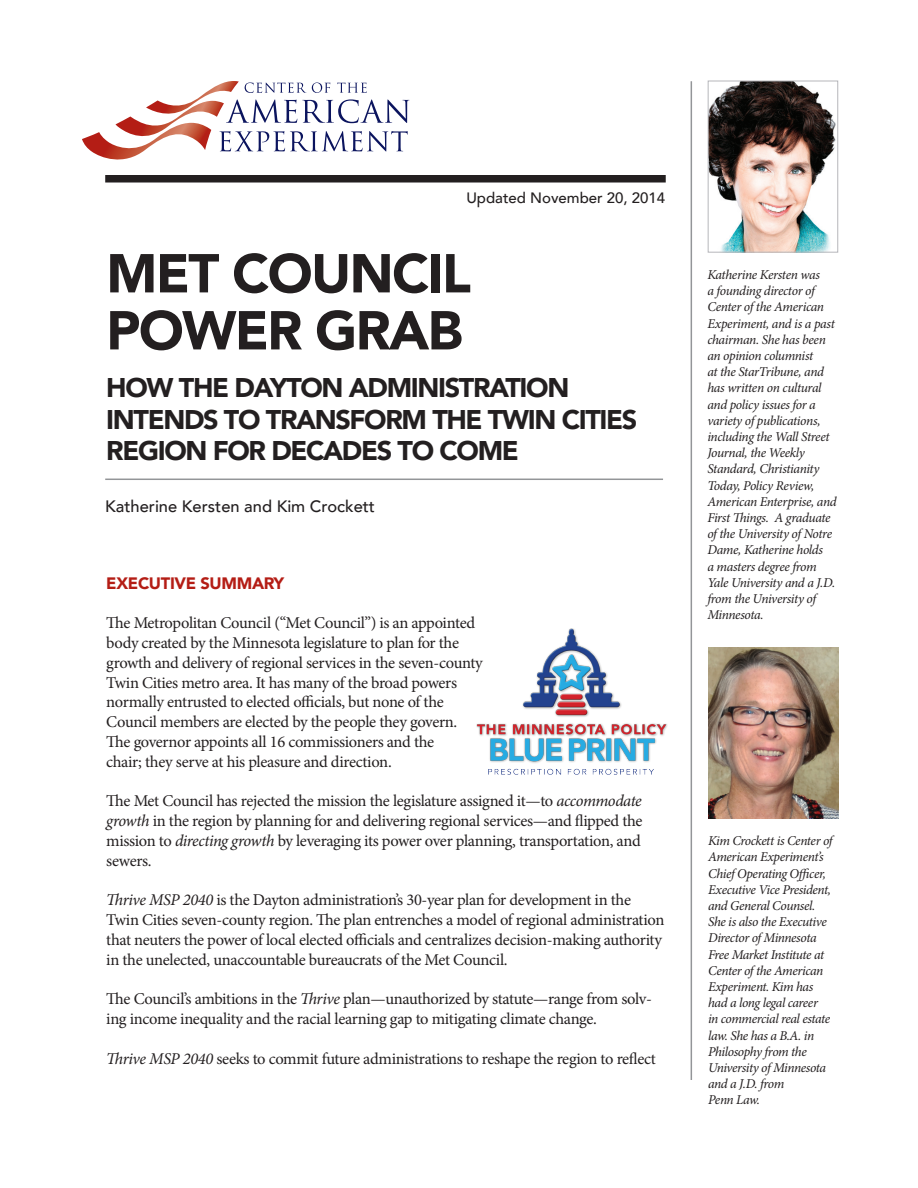
<style>
.page{position:relative;width:918px;height:1188px;background:#fff}
.page>*{position:absolute;margin:0;border:0;box-sizing:border-box;transform-origin:0 0}
.t1{font:900 54.15px/57px "Avenir";letter-spacing:-.03em;color:#231f20}
.t2{font:900 27px/31.5px "Avenir";letter-spacing:-.05em;color:#231f20}
.t3{font:16.5px/19.8px "Minion Pro";letter-spacing:-.02em;color:#231f20}
.t4{font:500 16.5px "Avenir";color:#231f20}
.t5{font:900 16.5px "Avenir";letter-spacing:-.02em;color:#b41d15}
.t6{font:500 15px "Avenir";color:#231f20}
.t7{font:italic 13.5px/16.2px "Minion Pro";letter-spacing:-.03em;color:#231f20}
.s1{font-style:italic}
</style>
<div class="page">
<svg style="left:82px;top:81px;width:327px;height:79px"></svg>
<hr style="left:691px;top:81px;width:1px;height:999px;background:#939598">
<div style="left:105px;top:175px;width:561px;height:8px;background:#231f20"></div>
<img style="left:476px;top:628px;width:191px;height:147px">
<img style="left:710px;top:83px;width:126px;height:168px">
<div style="left:708px;top:81px;width:130px;height:172px;border:1px solid #b6b7bb"></div>
<img style="left:709px;top:647px;width:129px;height:171px">
<hr style="left:105px;top:479px;width:558px;height:1px;background:#939598">
<p class="t6" style="left:466px;top:185px;width:200px">Updated November 20, 2014</p>
<h1 class="t1" style="left:106px;top:244px;width:366px">MET COUNCIL<br>POWER GRAB</h1>
<h2 class="t2" style="left:106px;top:372px;width:533px">HOW THE DAYTON ADMINISTRATION<br>INTENDS TO TRANSFORM THE TWIN CITIES<br>REGION FOR DECADES TO COME</h2>
<p class="t4" style="left:105px;top:492px;width:271px">Katherine Kersten and Kim Crockett</p>
<p class="t5" style="left:106px;top:569px;width:180px">EXECUTIVE SUMMARY</p>
<p class="t3" style="left:106px;top:613px;width:378px">The Metropolitan Council (“Met Council”) is an appointed body created by the Minnesota legislature to plan for the growth and delivery of regional services in the seven-county Twin Cities metro area. It has many of the broad powers normally entrusted to elected officials, but none of the Council members are elected by the people they govern.<br>The governor appoints all 16 commissioners and the<br>chair; they serve at his pleasure and direction.</p>
<p class="t3" style="left:106px;top:791px;width:538px;text-align:justify">The Met Council has rejected the mission the legislature assigned it—to <span class="s1">accommodate growth</span> in the region by planning for and delivering regional services—and flipped the mission to <span class="s1">directing growth</span> by leveraging its power over planning, transportation, and sewers.</p>
<p class="t3" style="left:106px;top:890px;width:560px"><span class="s1">Thrive MSP 2040</span> is the Dayton administration’s 30-year plan for development in the Twin Cities seven-county region. The plan entrenches a model of regional administration that neuters the power of local elected officials and centralizes decision-making authority in the unelected, unaccountable bureaucrats of the Met Council.</p>
<p class="t3" style="left:106px;top:989px;width:547px">The Council’s ambitions in the <span class="s1">Thrive</span> plan—unauthorized by statute—range from solv&shy;ing income inequality and the racial learning gap to mitigating climate change.</p>
<p class="t3" style="left:106px;top:1049px;width:551px"><span class="s1">Thrive MSP 2040</span> seeks to commit future administrations to reshape the region to reflect</p>
<p class="t7" style="left:707px;top:267px;width:131px">Katherine Kersten was<br>a founding director of<br>Center of the American<br>Experiment, and is a past chairman. She has been an opinion columnist<br>at the StarTribune, and has written on cultural and policy issues for a variety of publications, including the Wall Street<br>Journal, the Weekly<br>Standard, Christianity<br>Today, Policy Review,<br>American Enterprise, and<br>First Things. A graduate of the University of Notre<br>Dame, Katherine holds<br>a masters degree from<br>Yale University and a J.D. from the University of<br>Minnesota.</p>
<p class="t7" style="left:708px;top:833px;width:126px">Kim Crockett is Center of<br>American Experiment’s<br>Chief Operating Officer,<br>Executive Vice President, and General Counsel.<br>She is also the Executive<br>Director of Minnesota<br>Free Market Institute at<br>Center of the American<br>Experiment. Kim has had a long legal career<br>in commercial real estate law. She has a B.A. in<br>Philosophy from the<br>University of Minnesota and a J.D. from<br>Penn Law.</p>
</div>
